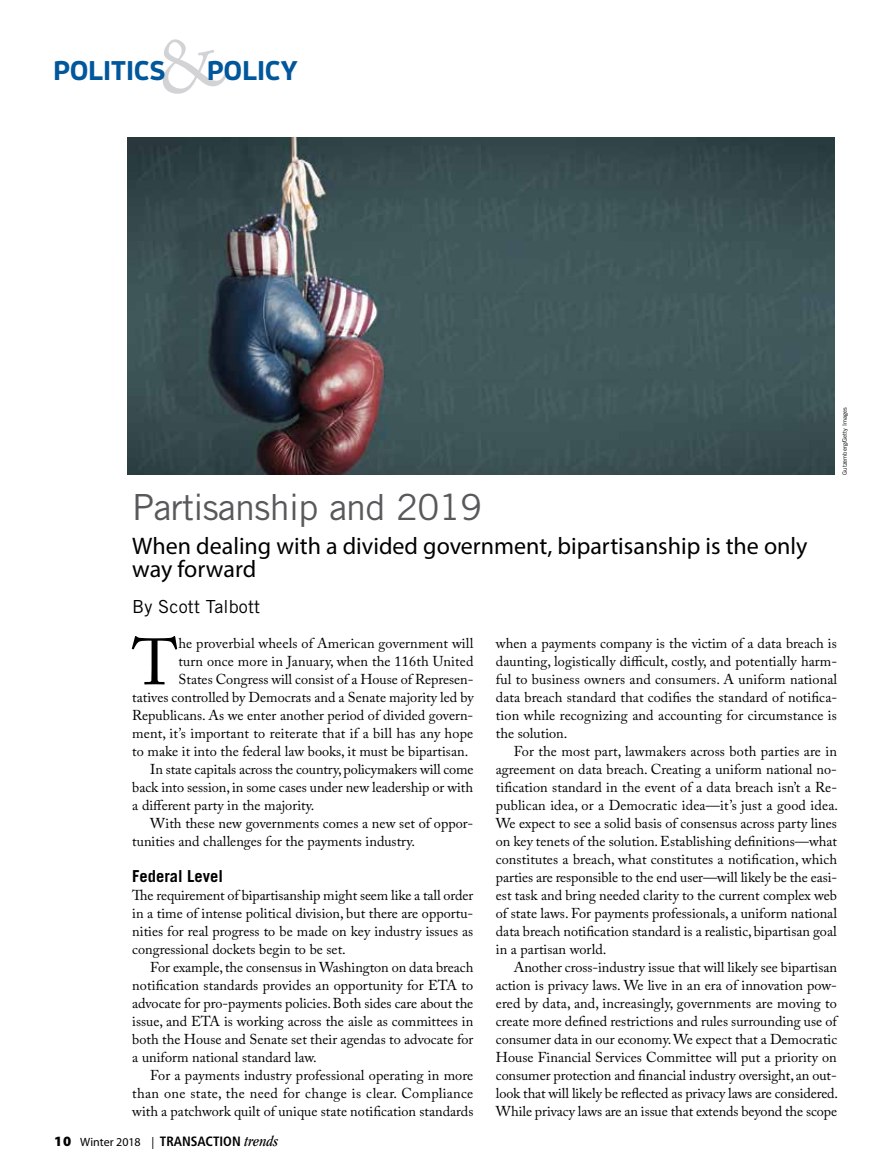
<style>
.page{position:relative;width:891px;height:1175px;background:#fff}
.page>*{position:absolute;margin:0;border:0;box-sizing:border-box;transform-origin:0 0}
.t1{font:64.95px "Adobe Caslon Pro";color:#000}
.t2{font:36px "Trade Gothic LT Std";letter-spacing:-.02em;color:#58595b}
.t3{font:700 27px "Enzo OT";color:#00579b}
.t4{font:24px/22.5px "Myriad Pro";color:#000}
.t5{font:18px "Trade Gothic LT Std";letter-spacing:.01em;color:#000}
.t6{font:700 16.5px "Trade Gothic LT Std";color:#000}
.t7{font:14.25px/18px "Adobe Caslon Pro";color:#000;text-align:justify}
.t8{font:12px "Myriad";color:#000}
.t9{font:6px "Trade Gothic LT Std";color:#000}
.s1{font-family:"Myriad Pro";font-weight:900;font-size:14.25px}
.s2{font-family:"Frutiger LT Std";font-weight:700;font-stretch:condensed;font-size:13.5px}
.s3{font-family:"Garamond";font-style:italic;font-stretch:condensed;font-size:15px}
</style>
<div class="page">
<img style="left:127px;top:137px;width:708px;height:337px">
<h3 class="t3" style="left:53px;top:53px;width:114px">POLITICS</h3>
<h3 class="t3" style="left:207px;top:53px;width:92px">POLICY</h3>
<h2 class="t2" style="left:132px;top:485px;width:351px">Partisanship and 2019</h2>
<h3 class="t4" style="left:132px;top:534px;width:677px">When dealing with a divided government, bipartisanship is the only way forward</h3>
<p class="t5" style="left:132px;top:596px;width:130px">By Scott Talbott</p>
<p class="t9" style="left:841px;top:474px;width:69px;rotate:-90deg">Gutzemberg/Getty Images</p>
<h1 class="t1" style="left:132px;top:624px;width:47px">T</h1>
<p class="t7" style="left:178px;top:634px;width:296px">he proverbial wheels of American government will</p>
<p class="t7" style="left:178px;top:652px;width:296px">turn once more in January, when the 116th United</p>
<p class="t7" style="left:178px;top:670px;width:297px">States Congress will consist of a House of Represen-</p>
<p class="t7" style="left:132px;top:688px;width:343px">tatives controlled by Democrats and a Senate majority led by</p>
<p class="t7" style="left:132px;top:706px;width:343px">Republicans. As we enter another period of divided govern-</p>
<p class="t7" style="left:132px;top:724px;width:342px">ment, it’s important to reiterate that if a bill has any hope</p>
<p class="t7" style="left:132px;top:742px;width:338px">to make it into the federal law books, it must be bipartisan.</p>
<p class="t7" style="left:150px;top:760px;width:325px">In state capitals across the country, policymakers will come</p>
<p class="t7" style="left:132px;top:778px;width:342px">back into session, in some cases under new leadership or with</p>
<p class="t7" style="left:132px;top:796px;width:184px">a different party in the majority.</p>
<p class="t7" style="left:150px;top:814px;width:325px">With these new governments comes a new set of oppor-</p>
<p class="t7" style="left:132px;top:832px;width:284px">tunities and challenges for the payments industry.</p>
<p class="t6" style="left:132px;top:866px;width:92px">Federal Level</p>
<p class="t7" style="left:132px;top:886px;width:343px">The requirement of bipartisanship might seem like a tall order in a time of intense political division, but there are opportu&shy;nities for real progress to be made on key industry issues as congressional dockets begin to be set.</p>
<p class="t7" style="left:132px;top:958px;width:343px;text-indent:18px">For example, the consensus in Washington on data breach notification standards provides an opportunity for ETA to advocate for pro-payments policies. Both sides care about the issue, and ETA is working across the aisle as committees in both the House and Senate set their agendas to advocate for a uniform national standard law.</p>
<p class="t7" style="left:132px;top:1066px;width:343px;text-indent:18px">For a payments industry professional operating in more than one state, the need for change is clear. Compliance with a patchwork quilt of unique state notification standards</p>
<p class="t8" style="left:54px;top:1135px;width:226px"><span class="s1">10</span> Winter 2018 | <span class="s2">TRANSACTION</span> <span class="s3">trends</span></p>
<p class="t7" style="left:496px;top:634px;width:343px">when a payments company is the victim of a data breach is daunting, logistically difficult, costly, and potentially harm&shy;ful to business owners and consumers. A uniform national data breach standard that codifies the standard of notifica&shy;tion while recognizing and accounting for circumstance is the solution.</p>
<p class="t7" style="left:496px;top:742px;width:344px;text-indent:18px">For the most part, lawmakers across both parties are in agreement on data breach. Creating a uniform national no&shy;tification standard in the event of a data breach isn’t a Re&shy;publican idea, or a Democratic idea—it’s just a good idea.<br>We expect to see a solid basis of consensus across party lines on key tenets of the solution. Establishing definitions—what constitutes a breach, what constitutes a notification, which parties are responsible to the end user—will likely be the easi&shy;est task and bring needed clarity to the current complex web of state laws. For payments professionals, a uniform national data breach notification standard is a realistic, bipartisan goal in a partisan world.</p>
<p class="t7" style="left:496px;top:958px;width:344px;text-indent:18px">Another cross-industry issue that will likely see bipartisan action is privacy laws. We live in an era of innovation pow&shy;ered by data, and, increasingly, governments are moving to create more defined restrictions and rules surrounding use of consumer data in our economy. We expect that a Democratic House Financial Services Committee will put a priority on consumer protection and financial industry oversight, an out&shy;look that will likely be reflected as privacy laws are considered.<br>While privacy laws are an issue that extends beyond the scope</p>
</div>
